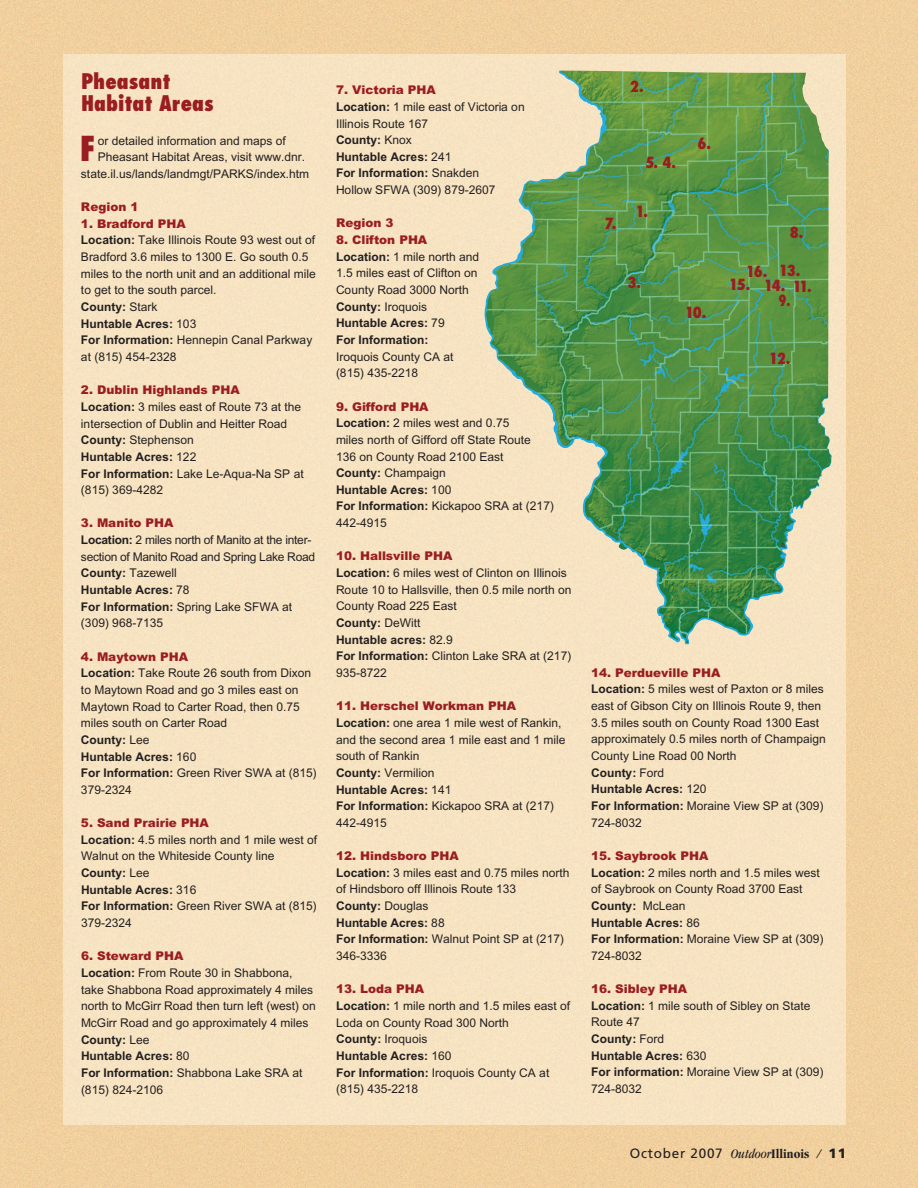
<style>
.page{position:relative;width:918px;height:1188px;background:#f1cf9e}
.page>*{position:absolute;margin:0;border:0;box-sizing:border-box;transform-origin:0 0}
.t1{font:800 condensed 33.45px "Futura";color:#9a1d20}
.t2{font:800 condensed 21px/22.5px "Futura";color:#9a1d20}
.t3{font:800 condensed 15px "Futura";letter-spacing:-.09em;color:#9a1d20}
.t4{font:800 condensed 15px "Futura";letter-spacing:-.09em;color:#9a1d20;scale:.9 1}
.t5{font:13.5px "Frutiger";letter-spacing:.055em;color:#231f20}
.t6{font:12px/16.6px "Arial";color:#231f20}
.t7{font:12px/16.6px "Arial";letter-spacing:-.02em;color:#231f20}
.t8{font:900 12px "Arial";color:#9a1d20}
.s1{font-weight:900;color:#9a1d20}
.s2{font-weight:700}
.s3{font-family:"Garamond";font-style:italic;font-stretch:condensed}
.s4{font-family:"Garamond";font-weight:700;font-stretch:condensed}
.s5{font-weight:900}
</style>
<div class="page">
<div style="left:63px;top:54px;width:783px;height:1071px;background:#f7e3c2"></div>
<img style="left:559px;top:71px;width:274px;height:573px">
<h2 class="t2" style="left:81px;top:72px;width:134px">Pheasant<br>Habitat Areas</h2>
<h1 class="t1" style="left:80px;top:135px;width:18px">F</h1>
<p class="t6" style="left:98px;top:133px;width:190px">or detailed information and maps of</p>
<p class="t6" style="left:98px;top:150px;width:209px">Pheasant Habitat Areas, visit www.dnr.</p>
<p class="t6" style="left:81px;top:166px;width:230px">state.il.us/lands/landmgt/PARKS/index.htm</p>
<p class="t8" style="left:81px;top:200px;width:59px">Region 1</p>
<p class="t6" style="left:81px;top:216px;width:236px"><span class="s1">1. Bradford PHA<br></span><span class="s2">Location:</span> Take Illinois Route 93 west out of<br>Bradford 3.6 miles to 1300 E. Go south 0.5 miles to the north unit and an additional mile to get to the south parcel.<br><span class="s2">County:</span> Stark<br><span class="s2">Huntable Acres:</span> 103<br><span class="s2">For Information:</span> Hennepin Canal Parkway at (815) 454-2328</p>
<p class="t6" style="left:81px;top:383px;width:224px"><span class="s1">2. Dublin Highlands PHA<br></span><span class="s2">Location:</span> 3 miles east of Route 73 at the intersection of Dublin and Heitter Road<br><span class="s2">County:</span> Stephenson<br><span class="s2">Huntable Acres:</span> 122<br><span class="s2">For Information:</span> Lake Le-Aqua-Na SP at (815) 369-4282</p>
<p class="t7" style="left:81px;top:516px;width:236px"><span class="s1">3. Manito PHA<br></span><span class="s2">Location:</span> 2 miles north of Manito at the inter&shy;section of Manito Road and Spring Lake Road<br><span class="s2">County:</span> Tazewell<br><span class="s2">Huntable Acres:</span> 78<br><span class="s2">For Information:</span> Spring Lake SFWA at (309) 968-7135</p>
<p class="t6" style="left:81px;top:649px;width:237px"><span class="s1">4. Maytown PHA<br></span><span class="s2">Location:</span> Take Route 26 south from Dixon to Maytown Road and go 3 miles east on<br>Maytown Road to Carter Road, then 0.75 miles south on Carter Road<br><span class="s2">County:</span> Lee<br><span class="s2">Huntable Acres:</span> 160<br><span class="s2">For Information:</span> Green River SWA at (815)<br>379-2324</p>
<p class="t6" style="left:81px;top:816px;width:238px"><span class="s1">5. Sand Prairie PHA<br></span><span class="s2">Location:</span> 4.5 miles north and 1 mile west of<br>Walnut on the Whiteside County line<br><span class="s2">County:</span> Lee<br><span class="s2">Huntable Acres:</span> 316<br><span class="s2">For Information:</span> Green River SWA at (815)<br>379-2324</p>
<p class="t6" style="left:81px;top:949px;width:236px"><span class="s1">6. Steward PHA<br></span><span class="s2">Location:</span> From Route 30 in Shabbona, take Shabbona Road approximately 4 miles north to McGirr Road then turn left (west) on<br>McGirr Road and go approximately 4 miles<br><span class="s2">County:</span> Lee<br><span class="s2">Huntable Acres:</span> 80<br><span class="s2">For Information:</span> Shabbona Lake SRA at (815) 824-2106</p>
<p class="t6" style="left:336px;top:83px;width:190px"><span class="s1">7. Victoria PHA<br></span><span class="s2">Location:</span> 1 mile east of Victoria on<br>Illinois Route 167<br><span class="s2">County:</span> Knox<br><span class="s2">Huntable Acres:</span> 241<br><span class="s2">For Information:</span> Snakden<br>Hollow SFWA (309) 879-2607</p>
<p class="t8" style="left:336px;top:216px;width:59px">Region 3</p>
<p class="t6" style="left:336px;top:233px;width:145px"><span class="s1">8. Clifton PHA<br></span><span class="s2">Location:</span> 1 mile north and<br>1.5 miles east of Clifton on<br>County Road 3000 North<br><span class="s2">County:</span> Iroquois<br><span class="s2">Huntable Acres:</span> 79<br><span class="s2">For Information:</span></p>
<p class="t6" style="left:336px;top:349px;width:119px">Iroquois County CA at (815) 435-2218</p>
<p class="t6" style="left:336px;top:399px;width:220px"><span class="s1">9. Gifford PHA<br></span><span class="s2">Location:</span> 2 miles west and 0.75<br>miles north of Gifford off State Route<br>136 on County Road 2100 East<br><span class="s2">County:</span> Champaign<br><span class="s2">Huntable Acres:</span> 100<br><span class="s2">For Information:</span> Kickapoo SRA at (217)<br>442-4915</p>
<p class="t6" style="left:336px;top:549px;width:237px"><span class="s1">10. Hallsville PHA<br></span><span class="s2">Location:</span> 6 miles west of Clinton on Illinois<br>Route 10 to Hallsville, then 0.5 mile north on<br>County Road 225 East<br><span class="s2">County:</span> DeWitt<br><span class="s2">Huntable acres:</span> 82.9<br><span class="s2">For Information:</span> Clinton Lake SRA at (217)<br>935-8722</p>
<p class="t6" style="left:336px;top:699px;width:231px"><span class="s1">11. Herschel Workman PHA<br></span><span class="s2">Location:</span> one area 1 mile west of Rankin, and the second area 1 mile east and 1 mile south of Rankin<br><span class="s2">County:</span> Vermilion<br><span class="s2">Huntable Acres:</span> 141<br><span class="s2">For Information:</span> Kickapoo SRA at (217)<br>442-4915</p>
<p class="t6" style="left:336px;top:849px;width:235px"><span class="s1">12. Hindsboro PHA<br></span><span class="s2">Location:</span> 3 miles east and 0.75 miles north of Hindsboro off Illinois Route 133<br><span class="s2">County:</span> Douglas<br><span class="s2">Huntable Acres:</span> 88<br><span class="s2">For Information:</span> Walnut Point SP at (217)<br>346-3336</p>
<p class="t6" style="left:336px;top:982px;width:236px"><span class="s1">13. Loda PHA<br></span><span class="s2">Location:</span> 1 mile north and 1.5 miles east of<br>Loda on County Road 300 North<br><span class="s2">County:</span> Iroquois<br><span class="s2">Huntable Acres:</span> 160<br><span class="s2">For Information:</span> Iroquois County CA at (815) 435-2218</p>
<p class="t3" style="left:630px;top:80px;width:15px">2.</p>
<p class="t3" style="left:605px;top:217px;width:13px">7.</p>
<p class="t3" style="left:645px;top:156px;width:32px">5. 4.</p>
<p class="t3" style="left:635px;top:205px;width:14px">1.</p>
<p class="t3" style="left:698px;top:137px;width:15px">6.</p>
<p class="t3" style="left:627px;top:276px;width:15px">3.</p>
<p class="t3" style="left:685px;top:306px;width:23px">10.</p>
<p class="t3" style="left:790px;top:226px;width:15px">8.</p>
<p class="t3" style="left:779px;top:264px;width:23px">13.</p>
<p class="t3" style="left:729px;top:279px;width:58px">15. 14.</p>
<p class="t3" style="left:746px;top:265px;width:23px">16.</p>
<p class="t3" style="left:792px;top:280px;width:21px">11.</p>
<p class="t4" style="left:779px;top:294px;width:15px">9.</p>
<p class="t3" style="left:769px;top:352px;width:23px">12.</p>
<p class="t6" style="left:591px;top:665px;width:236px"><span class="s1">14. Perdueville PHA<br></span><span class="s2">Location:</span> 5 miles west of Paxton or 8 miles east of Gibson City on Illinois Route 9, then<br>3.5 miles south on County Road 1300 East approximately 0.5 miles north of Champaign<br>County Line Road 00 North<br><span class="s2">County:</span> Ford<br><span class="s2">Huntable Acres:</span> 120<br><span class="s2">For Information:</span> Moraine View SP at (309)<br>724-8032</p>
<p class="t6" style="left:591px;top:849px;width:234px"><span class="s1">15. Saybrook PHA<br></span><span class="s2">Location:</span> 2 miles north and 1.5 miles west of Saybrook on County Road 3700 East<br><span class="s2">County:</span> McLean<br><span class="s2">Huntable Acres:</span> 86<br><span class="s2">For Information:</span> Moraine View SP at (309)<br>724-8032</p>
<p class="t6" style="left:591px;top:982px;width:234px"><span class="s1">16. Sibley PHA<br></span><span class="s2">Location:</span> 1 mile south of Sibley on State<br>Route 47<br><span class="s2">County:</span> Ford<br><span class="s2">Huntable Acres:</span> 630<br><span class="s2">For information:</span> Moraine View SP at (309)<br>724-8032</p>
<p class="t5" style="left:630px;top:1148px;width:218px">October 2007 <span class="s3">Outdoor</span><span class="s4">Illinois</span> <span class="s3">/</span> <span class="s5">11</span></p>
</div>
